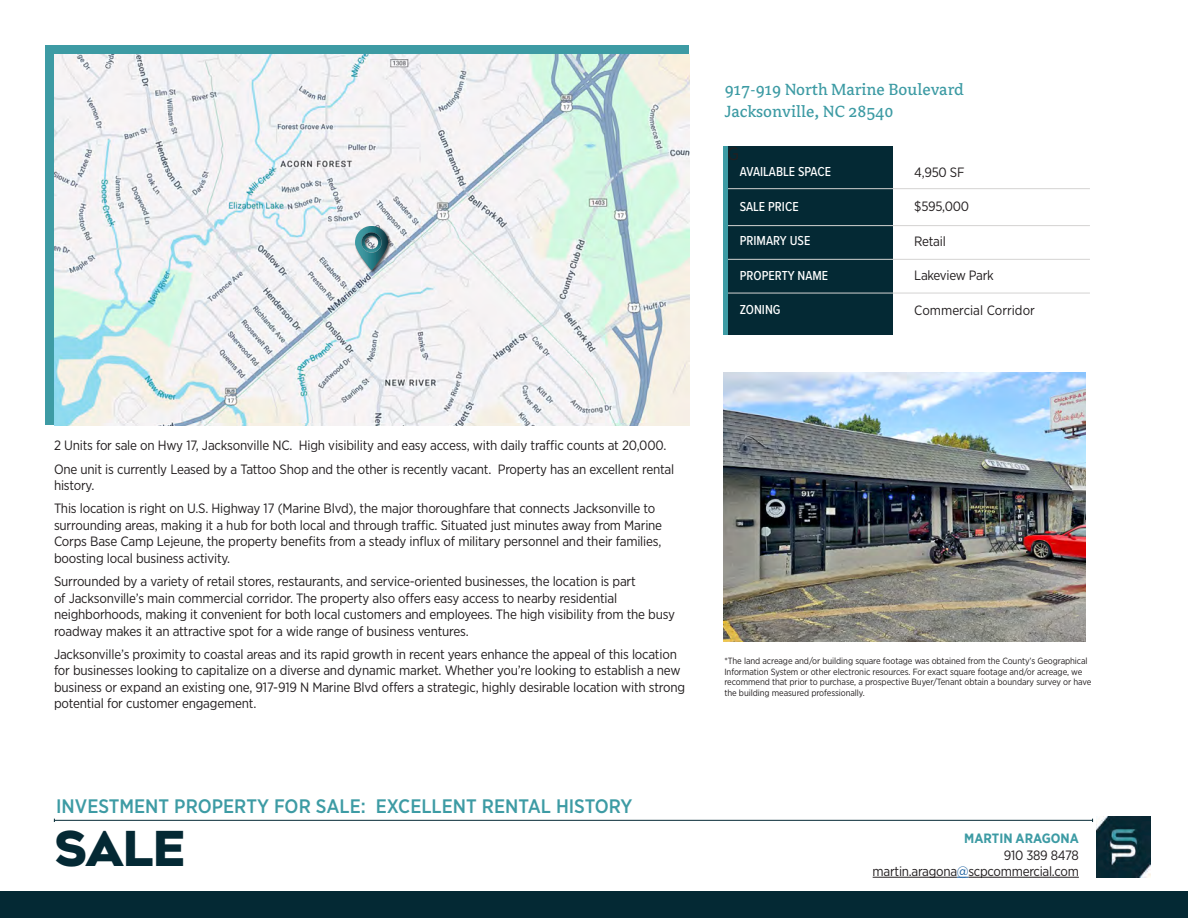
<style>
.page{position:relative;width:1188px;height:918px;background:#fff}
.page>*{position:absolute;margin:0;border:0;box-sizing:border-box;transform-origin:0 0}
.t1{font:800 48px "Geometos Neue";color:#042934}
.t2{font:500 19.5px "Gotham Narrow";color:#3d9ba4}
.t3{font:18px "Avance Pro";color:#3d9ba4}
.t4{font:18px "Gotham Narrow";color:#231f20}
.t5{font:13.5px/16.5px "Gotham Narrow";letter-spacing:-.015em;color:#231f20}
.t6{font:500 13.5px "Proxima Nova Cond";color:#fff}
.t7{font:700 13.5px "Gotham Narrow";color:#3d9ba4}
.t8{font:9px/10.8px "Gotham Narrow";letter-spacing:-.01em;color:#231f20}
.s1{color:#175d9e}
</style>
<div class="page">
<div style="left:0;top:892px;width:1188px;height:26px;background:#042934"></div>
<img style="left:1097px;top:816px;width:54px;height:62px">
<hr style="left:873px;top:877px;width:84px;height:1px;background:#231f20">
<hr style="left:968px;top:877px;width:111px;height:1px;background:#231f20">
<hr style="left:54px;top:820px;width:1039px;height:1px;background:#042934">
<div style="left:45px;top:45px;width:644px;height:379px;background:#3d9ba4"></div>
<img style="left:54px;top:54px;width:635px;height:372px">
<div style="left:727px;top:146px;width:166px;height:189px;background:#042934"></div>
<hr style="left:727px;top:188px;width:363px;height:1px;background:#d4d3d2">
<hr style="left:727px;top:225px;width:363px;height:1px;background:#d4d3d2">
<hr style="left:727px;top:259px;width:363px;height:1px;background:#d4d3d2">
<hr style="left:727px;top:293px;width:363px;height:1px;background:#d4d3d2">
<hr style="left:724px;top:146px;width:4px;height:189px;background:#3d9ba4">
<div style="left:355px;top:226px;width:36px;height:48px;background:#231f20;opacity:.75"></div>
<svg style="left:355px;top:226px;width:33px;height:44px"></svg>
<img style="left:724px;top:373px;width:362px;height:269px">
<p class="t3" style="left:725px;top:80px;width:240px">917-919 North Marine Boulevard</p>
<p class="t3" style="left:725px;top:102px;width:170px">Jacksonville, NC 28540</p>
<p class="t4" style="left:727px;top:143px;width:14px">G</p>
<p class="t6" style="left:740px;top:162px;width:93px">AVAILABLE SPACE</p>
<p class="t6" style="left:740px;top:196px;width:60px">SALE PRICE</p>
<p class="t6" style="left:740px;top:231px;width:72px">PRIMARY USE</p>
<p class="t6" style="left:740px;top:265px;width:90px">PROPERTY NAME</p>
<p class="t6" style="left:740px;top:300px;width:42px">ZONING</p>
<p class="t5" style="left:914px;top:163px;width:52px">4,950 SF</p>
<p class="t5" style="left:914px;top:198px;width:56px">$595,000</p>
<p class="t5" style="left:914px;top:232px;width:33px">Retail</p>
<p class="t5" style="left:914px;top:267px;width:81px">Lakeview Park</p>
<p class="t5" style="left:914px;top:301px;width:122px">Commercial Corridor</p>
<p class="t5" style="left:54px;top:437px;width:614px">2 Units for sale on Hwy 17, Jacksonville NC. High visibility and easy access, with daily traffic counts at 20,000.</p>
<p class="t5" style="left:54px;top:460px;width:622px">One unit is currently Leased by a Tattoo Shop and the other is recently vacant. Property has an excellent rental history.</p>
<p class="t5" style="left:54px;top:500px;width:610px">This location is right on U.S. Highway 17 (Marine Blvd), the major thoroughfare that connects Jacksonville to surrounding areas, making it a hub for both local and through traffic. Situated just minutes away from Marine Corps Base Camp Lejeune, the property benefits from a steady influx of military personnel and their families, boosting local business activity.</p>
<p class="t5" style="left:54px;top:573px;width:623px">Surrounded by a variety of retail stores, restaurants, and service-oriented businesses, the location is part<br>of Jacksonville’s main commercial corridor. The property also offers easy access to nearby residential neighborhoods, making it convenient for both local customers and employees. The high visibility from the busy roadway makes it an attractive spot for a wide range of business ventures.</p>
<p class="t5" style="left:54px;top:646px;width:633px">Jacksonville’s proximity to coastal areas and its rapid growth in recent years enhance the appeal of this location for businesses looking to capitalize on a diverse and dynamic market. Whether you’re looking to establish a new business or expand an existing one, 917-919 N Marine Blvd offers a strategic, highly desirable location with strong potential for customer engagement.</p>
<h2 class="t2" style="left:56px;top:793px;width:578px">INVESTMENT PROPERTY FOR SALE: EXCELLENT RENTAL HISTORY</h2>
<h1 class="t1" style="left:54px;top:820px;width:134px">SALE</h1>
<p class="t8" style="left:724px;top:655px;width:368px">*The land acreage and/or building square footage was obtained from the County’s Geographical Information System or other electronic resources. For exact square footage and/or acreage, we recommend that prior to purchase, a prospective Buyer/Tenant obtain a boundary survey or have the building measured professionally.</p>
<p class="t7" style="left:964px;top:830px;width:116px">MARTIN ARAGONA</p>
<p class="t5" style="left:1004px;top:846px;width:77px">910 389 8478</p>
<p class="t5" style="left:873px;top:863px;width:208px">martin.aragona<span class="s1">@</span>scpcommercial.com</p>
</div>
